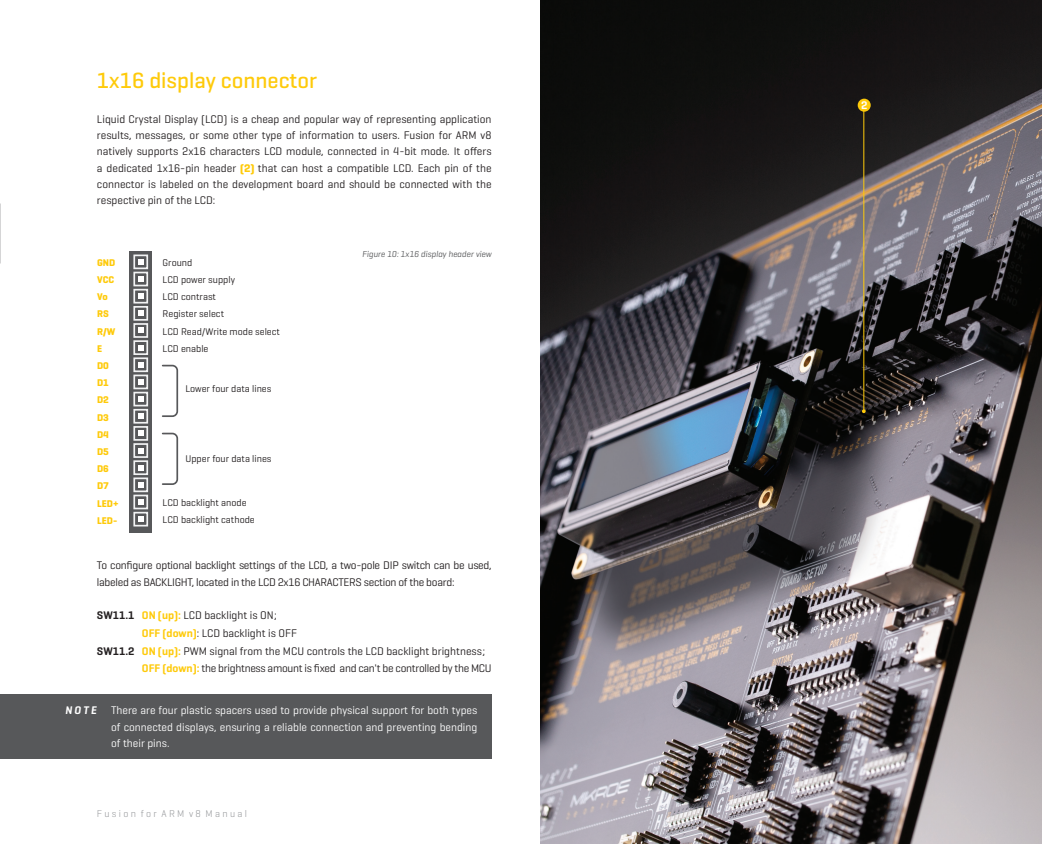
<style>
.page{position:relative;width:1042px;height:844px;background:#fff}
.page>*{position:absolute;margin:0;border:0;box-sizing:border-box;transform-origin:0 0}
.t1{font:500 22.5px "Geogrotesque";color:#feca0a}
.t2{font:11.25px/16.2px "Geogrotesque";letter-spacing:-.025em;color:#231f20;text-align:justify}
.t3{font:11.25px/16.2px "Geogrotesque";color:#fff;text-align:justify}
.t4{font:11.25px "Geogrotesque";color:#231f20}
.Unutrasnji_text{font:italic 600 11.25px "Geogrotesque";color:#fff}
.t5{font:600 11.25px "Geogrotesque";color:#fff}
.t6{font:300 10px "Geogrotesque";color:#939598}
.t7{font:9.88px/17.2px "Geogrotesque";color:#231f20}
.t8{font:700 9.88px/17.2px "Geogrotesque";color:#feca0a}
.Unutrasnji_text-2{font:italic 8.75px "Geogrotesque";color:#57585a}
.s1{font-weight:700;color:#feca0a}
.s2{font-weight:600}
.s3{font-weight:600;color:#feca0a}
</style>
<div class="page">
<svg style="left:130px;top:251px;width:22px;height:281px;background:#646566"></svg>
<svg style="left:161px;top:364px;width:18px;height:53px"></svg>
<svg style="left:161px;top:432px;width:18px;height:53px"></svg>
<svg style="left:138px;top:259px;width:5px;height:5px"></svg>
<svg style="left:138px;top:276px;width:5px;height:5px"></svg>
<svg style="left:138px;top:293px;width:5px;height:5px"></svg>
<svg style="left:138px;top:311px;width:5px;height:5px"></svg>
<svg style="left:138px;top:328px;width:5px;height:5px"></svg>
<svg style="left:138px;top:345px;width:5px;height:5px"></svg>
<svg style="left:138px;top:362px;width:5px;height:5px"></svg>
<svg style="left:138px;top:379px;width:5px;height:5px"></svg>
<svg style="left:138px;top:396px;width:5px;height:5px"></svg>
<svg style="left:138px;top:413px;width:5px;height:5px"></svg>
<svg style="left:138px;top:431px;width:5px;height:5px"></svg>
<svg style="left:138px;top:448px;width:5px;height:5px"></svg>
<svg style="left:138px;top:465px;width:5px;height:5px"></svg>
<svg style="left:138px;top:482px;width:5px;height:5px"></svg>
<svg style="left:138px;top:499px;width:5px;height:5px"></svg>
<svg style="left:138px;top:516px;width:5px;height:5px"></svg>
<div style="left:133px;top:254px;width:15px;height:15px;border:2px solid #f2f3f4"></div>
<div style="left:133px;top:271px;width:15px;height:15px;border:2px solid #f2f3f4"></div>
<div style="left:133px;top:289px;width:15px;height:14px;border:2px solid #f2f3f4"></div>
<div style="left:133px;top:306px;width:15px;height:14px;border:2px solid #f2f3f4"></div>
<div style="left:133px;top:323px;width:15px;height:15px;border:2px solid #f2f3f4"></div>
<div style="left:133px;top:340px;width:15px;height:15px;border:2px solid #f2f3f4"></div>
<div style="left:133px;top:357px;width:15px;height:15px;border:2px solid #f2f3f4"></div>
<div style="left:133px;top:374px;width:15px;height:15px;border:2px solid #f2f3f4"></div>
<div style="left:133px;top:391px;width:15px;height:15px;border:2px solid #f2f3f4"></div>
<div style="left:133px;top:409px;width:15px;height:14px;border:2px solid #f2f3f4"></div>
<div style="left:133px;top:426px;width:15px;height:14px;border:2px solid #f2f3f4"></div>
<div style="left:133px;top:443px;width:15px;height:15px;border:2px solid #f2f3f4"></div>
<div style="left:133px;top:460px;width:15px;height:15px;border:2px solid #f2f3f4"></div>
<div style="left:133px;top:477px;width:15px;height:15px;border:2px solid #f2f3f4"></div>
<div style="left:133px;top:494px;width:15px;height:15px;border:2px solid #f2f3f4"></div>
<div style="left:133px;top:511px;width:15px;height:15px;border:2px solid #f2f3f4"></div>
<div style="left:0;top:693px;width:491px;height:65px;background:#57585a"></div>
<img style="left:540px;top:0;width:502px;height:843px">
<div style="left:857px;top:99px;width:14px;height:13px;background:#feca0a;border-radius:50%"></div>
<hr style="left:863px;top:110px;width:1px;height:301px;background:#feca0a">
<p class="t1" style="left:97px;top:66px;width:222px">1x16 display connector</p>
<p class="t2" style="left:97px;top:110px;width:396px">Liquid Crystal Display (LCD) is a cheap and popular way of representing application results, messages, or some other type of information to users. Fusion for ARM v8 natively supports 2x16 characters LCD module, connected in 4-bit mode. It offers a dedicated 1x16-pin header <span class="s1">(2)</span> that can host a compatible LCD. Each pin of the connector is labeled on the development board and should be connected with the respective pin of the LCD:</p>
<p class="t8" style="left:97px;top:253px;width:23px">GND<br>VCC<br>Vo<br>RS<br>R/W<br>E<br>D0<br>D1<br>D2<br>D3<br>D4<br>D5<br>D6<br>D7<br>LED+<br>LED-</p>
<p class="t7" style="left:163px;top:253px;width:119px">Ground<br>LCD power supply<br>LCD contrast<br>Register select<br>LCD Read/Write mode select<br>LCD enable</p>
<p class="t7" style="left:185px;top:379px;width:88px">Lower four data lines</p>
<p class="t7" style="left:185px;top:449px;width:88px">Upper four data lines</p>
<p class="t7" style="left:163px;top:493px;width:94px">LCD backlight anode<br>LCD backlight cathode</p>
<p class="Unutrasnji_text-2" style="left:362px;top:249px;width:131px">Figure 10: 1x16 display header view</p>
<p class="t2" style="left:97px;top:557px;width:396px">To configure optional backlight settings of the LCD, a two-pole DIP switch can be used, labeled as BACKLIGHT, located in the LCD 2x16 CHARACTERS section of the board:</p>
<p class="t4" style="left:97px;top:608px;width:181px"><span class="s2">SW11.1</span> <span class="s3">ON (up):</span> LCD backlight is ON;</p>
<p class="t4" style="left:142px;top:626px;width:157px"><span class="s3">OFF (down)</span>: LCD backlight is OFF</p>
<p class="t4" style="left:97px;top:643px;width:389px"><span class="s2">SW11.2</span> <span class="s3">ON (up):</span> PWM signal from the MCU controls the LCD backlight brightness;</p>
<p class="t2" style="left:142px;top:659px;width:351px"><span class="s3">OFF (down):</span> the brightness amount is fixed and can't be controlled by the MCU</p>
<p class="Unutrasnji_text" style="left:65px;top:703px;width:33px">N O T E</p>
<p class="t3" style="left:111px;top:702px;width:368px">There are four plastic spacers used to provide physical support for both types of connected displays, ensuring a reliable connection and preventing bending of their pins.</p>
<p class="t6" style="left:97px;top:807px;width:152px">F u s i o n f o r A R M v 8 M a n u a l</p>
<p class="t5" style="left:861px;top:98px;width:8px">2</p>
</div>
